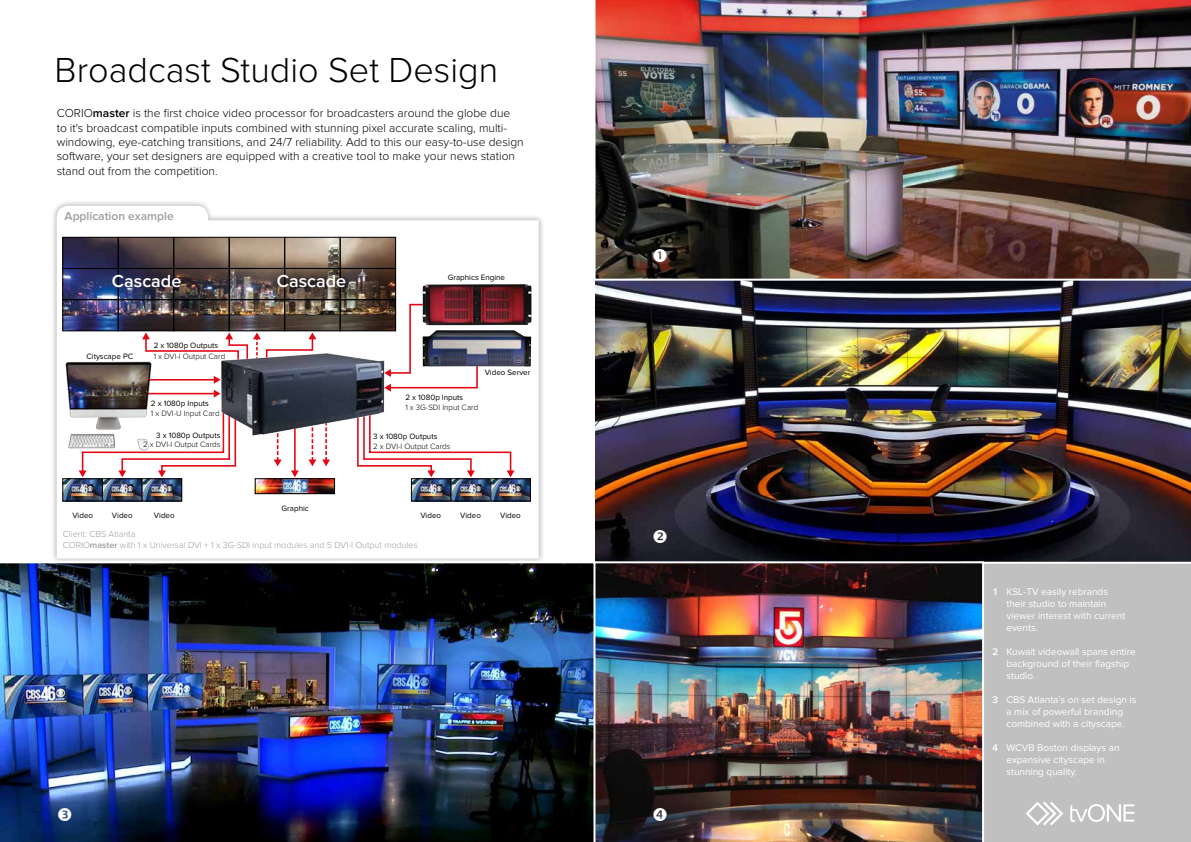
<style>
.page{position:relative;width:1191px;height:842px;background:#fff}
.page>*{position:absolute;margin:0;border:0;box-sizing:border-box;transform-origin:0 0}
.t1{font:300 36px "Proxima Nova";color:#000}
.t2{font:600 18px "Proxima Nova";color:#fff}
.t3{font:300 12px/14.4px "Proxima Nova";color:#000}
.t4{font:600 12px "Proxima Nova";color:#9d9d9c}
.t5{font:10px/12px "Proxima Nova";color:#fff}
.t6{font:300 9px/10.8px "Proxima Nova";color:#9d9d9c}
.t7{font:8px "Proxima Nova";color:#000}
.t8{font:300 8px "Proxima Nova";color:#000}
.s1{font-weight:600}
</style>
<div class="page">
<img style="left:595px;top:281px;width:596px;height:281px">
<div style="left:984px;top:563px;width:207px;height:279px;background:#c1c0c0"></div>
<img style="left:595px;top:561px;width:389px;height:281px">
<div style="left:50px;top:199px;width:495px;height:366px;background:#000;opacity:.3"></div>
<svg style="left:57px;top:206px;width:482px;height:352px"></svg>
<img style="left:0;top:561px;width:594px;height:281px">
<img style="left:595px;top:0;width:596px;height:281px">
<svg style="left:1070px;top:804px;width:64px;height:18px"></svg>
<svg style="left:1025px;top:802px;width:38px;height:23px"></svg>
<img style="left:64px;top:239px;width:330px;height:90px">
<div style="left:62px;top:237px;width:57px;height:32px;border:1px solid #000"></div>
<div style="left:62px;top:268px;width:57px;height:32px;border:1px solid #000"></div>
<div style="left:62px;top:299px;width:57px;height:32px;border:1px solid #000"></div>
<div style="left:118px;top:237px;width:56px;height:32px;border:1px solid #000"></div>
<div style="left:118px;top:268px;width:56px;height:32px;border:1px solid #000"></div>
<div style="left:118px;top:299px;width:56px;height:32px;border:1px solid #000"></div>
<div style="left:173px;top:237px;width:57px;height:32px;border:1px solid #000"></div>
<div style="left:173px;top:268px;width:57px;height:32px;border:1px solid #000"></div>
<div style="left:173px;top:299px;width:57px;height:32px;border:1px solid #000"></div>
<div style="left:229px;top:237px;width:56px;height:32px;border:1px solid #000"></div>
<div style="left:229px;top:268px;width:56px;height:32px;border:1px solid #000"></div>
<div style="left:229px;top:299px;width:56px;height:32px;border:1px solid #000"></div>
<div style="left:284px;top:237px;width:56px;height:32px;border:1px solid #000"></div>
<div style="left:284px;top:268px;width:56px;height:32px;border:1px solid #000"></div>
<div style="left:284px;top:299px;width:56px;height:32px;border:1px solid #000"></div>
<div style="left:340px;top:237px;width:56px;height:32px;border:1px solid #000"></div>
<div style="left:340px;top:268px;width:56px;height:32px;border:1px solid #000"></div>
<div style="left:340px;top:299px;width:56px;height:32px;border:1px solid #000"></div>
<img style="left:65px;top:480px;width:115px;height:19px">
<div style="left:63px;top:478px;width:40px;height:23px;border:1px solid #000"></div>
<div style="left:102px;top:478px;width:40px;height:23px;border:1px solid #000"></div>
<div style="left:142px;top:478px;width:40px;height:23px;border:1px solid #000"></div>
<img style="left:413px;top:480px;width:115px;height:19px">
<div style="left:411px;top:478px;width:40px;height:23px;border:1px solid #000"></div>
<div style="left:451px;top:478px;width:40px;height:23px;border:1px solid #000"></div>
<div style="left:490px;top:478px;width:40px;height:23px;border:1px solid #000"></div>
<img style="left:257px;top:480px;width:76px;height:12px">
<div style="left:255px;top:478px;width:80px;height:16px;border:1px solid #000"></div>
<svg style="left:384px;top:303px;width:94px;height:89px"></svg>
<hr style="left:146px;top:379px;width:69px;height:2px;background:#e30613">
<svg style="left:214px;top:376px;width:4px;height:8px"></svg>
<hr style="left:146px;top:393px;width:69px;height:1px;background:#e30613">
<svg style="left:214px;top:390px;width:4px;height:8px"></svg>
<svg style="left:142px;top:332px;width:174px;height:31px"></svg>
<svg style="left:79px;top:409px;width:158px;height:68px"></svg>
<svg style="left:356px;top:409px;width:158px;height:68px"></svg>
<hr style="left:294px;top:403px;width:2px;height:69px;background:#e30613">
<svg style="left:291px;top:470px;width:8px;height:7px"></svg>
<svg style="left:308px;top:437px;width:8px;height:29px"></svg>
<svg style="left:322px;top:437px;width:8px;height:29px"></svg>
<svg style="left:274px;top:437px;width:8px;height:29px"></svg>
<img style="left:61px;top:360px;width:93px;height:92px">
<img style="left:218px;top:350px;width:168px;height:87px">
<img style="left:421px;top:281px;width:112px;height:87px">
<div style="left:139px;top:427px;width:86px;height:26px;background:#fff"></div>
<svg style="left:653px;top:249px;width:13px;height:13px"></svg>
<svg style="left:653px;top:530px;width:13px;height:13px"></svg>
<svg style="left:58px;top:807px;width:13px;height:14px"></svg>
<svg style="left:653px;top:807px;width:13px;height:14px"></svg>
<h1 class="t1" style="left:55px;top:50px;width:445px">Broadcast Studio Set Design</h1>
<p class="t3" style="left:57px;top:106px;width:468px">CORIO<span class="s1">master</span> is the first choice video processor for broadcasters around the globe due<br>to it's broadcast compatible inputs combined with stunning pixel accurate scaling, multi&shy;windowing, eye-catching transitions, and 24/7 reliability. Add to this our easy-to-use design software, your set designers are equipped with a creative tool to make your news station stand out from the competition.</p>
<p class="t4" style="left:65px;top:209px;width:111px">Application example</p>
<h2 class="t2" style="left:112px;top:270px;width:71px">Cascade</h2>
<h2 class="t2" style="left:277px;top:270px;width:71px">Cascade</h2>
<p class="t7" style="left:86px;top:352px;width:48px">Cityscape PC</p>
<p class="t7" style="left:154px;top:341px;width:66px">2 x 1080p Outputs</p>
<p class="t8" style="left:154px;top:352px;width:73px">1 x DVI-I Output Card</p>
<p class="t7" style="left:151px;top:399px;width:59px">2 x 1080p Inputs</p>
<p class="t8" style="left:151px;top:409px;width:70px">1 x DVI-U Input Card</p>
<p class="t7" style="left:156px;top:430px;width:66px">3 x 1080p Outputs</p>
<p class="t8" style="left:143px;top:440px;width:79px">2 x DVI-I Output Cards</p>
<p class="t7" style="left:448px;top:272px;width:59px">Graphics Engine</p>
<p class="t7" style="left:485px;top:367px;width:47px">Video Server</p>
<p class="t7" style="left:405px;top:393px;width:59px">2 x 1080p Inputs</p>
<p class="t8" style="left:405px;top:403px;width:74px">1 x 3G-SDI Input Card</p>
<p class="t7" style="left:373px;top:432px;width:66px">3 x 1080p Outputs</p>
<p class="t8" style="left:373px;top:442px;width:79px">2 x DVI-I Output Cards</p>
<p class="t7" style="left:281px;top:503px;width:29px">Graphic</p>
<p class="t7" style="left:72px;top:511px;width:22px">Video</p>
<p class="t7" style="left:112px;top:511px;width:22px">Video</p>
<p class="t7" style="left:154px;top:511px;width:22px">Video</p>
<p class="t7" style="left:420px;top:511px;width:22px">Video</p>
<p class="t7" style="left:460px;top:511px;width:22px">Video</p>
<p class="t7" style="left:500px;top:511px;width:22px">Video</p>
<p class="t6" style="left:63px;top:528px;width:356px">Client: CBS Atlanta<br>CORIO<span class="s1">master</span> with 1 x Universal DVI + 1 x 3G-SDI input modules and 5 DVI-I Output modules</p>
<p class="t5" style="left:1006px;top:586px;width:120px;text-indent:-14px"><span class="s1">1</span> KSL-TV easily rebrands their studio to maintain viewer interest with current events.</p>
<p class="t5" style="left:1006px;top:646px;width:131px;text-indent:-14px"><span class="s1">2</span> Kuwait videowall spans entire background of their flagship studio.</p>
<p class="t5" style="left:992px;top:694px;width:146px;text-align:center"><span class="s1">3</span> CBS Atlanta’s on set design is a mix of powerful branding combined with a cityscape.</p>
<p class="t5" style="left:1006px;top:742px;width:115px;text-indent:-14px"><span class="s1">4</span> WCVB Boston displays an expansive cityscape in stunning quality.</p>
</div>
